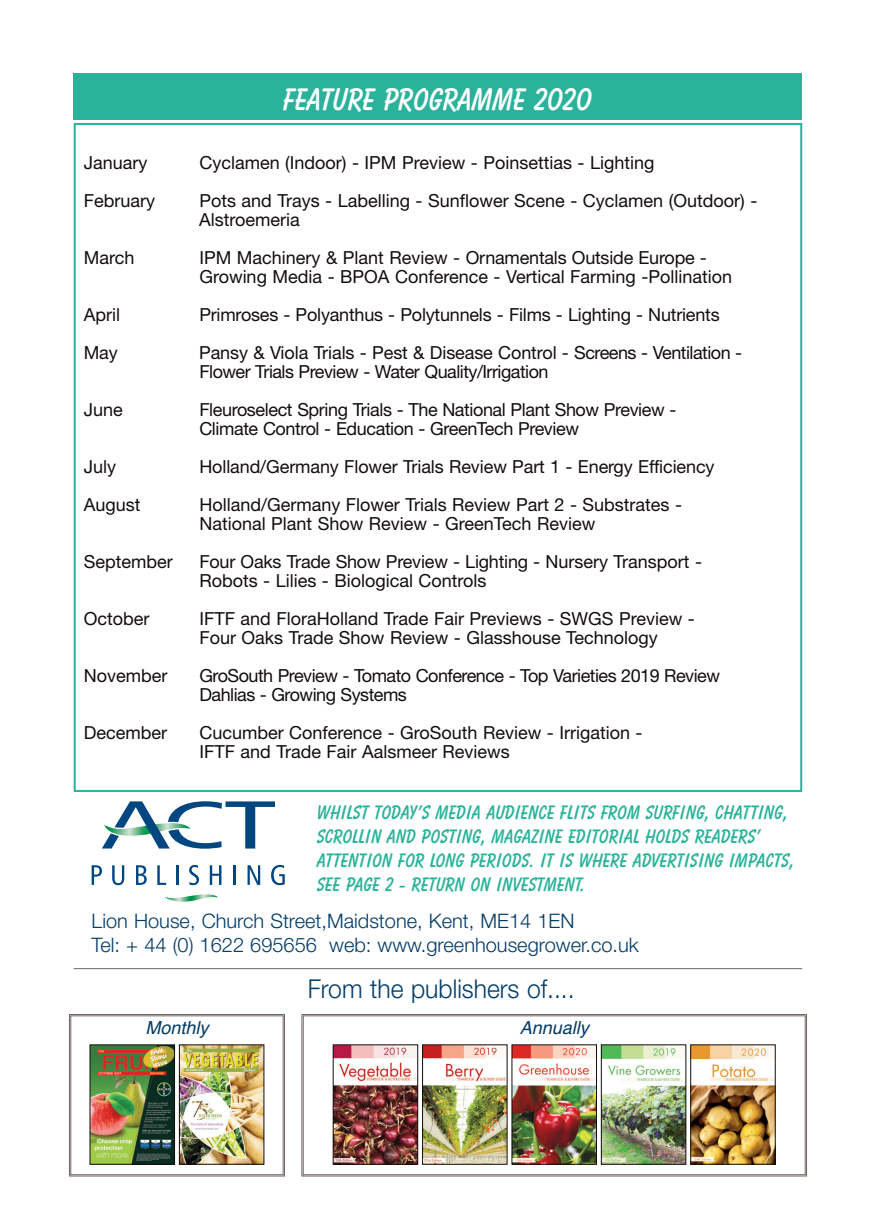
<style>
.page{position:relative;width:876px;height:1225px;background:#fff}
.page>*{position:absolute;margin:0;border:0;box-sizing:border-box;transform-origin:0 0}
.t1{font:700 32px "Balloon BT";color:#fff}
.t2{font:300 26px "Helvetica Neue";color:#023c68;scale:.95 1}
.t3{font:700 20px/24px "Balloon BT";color:#2bb29a}
.t4{font:300 20px/24px "Helvetica Neue";color:#023c68}
.t5{font:18px/19px "Helvetica Neue";color:#130d0d}
.t6{font:18px/19px "Helvetica Neue";letter-spacing:-.03em;color:#130d0d}
.t7{font:18px/19px "Helvetica Neue";letter-spacing:-.02em;color:#130d0d}
.t8{font:italic 18px "Helvetica";color:#023c68}
</style>
<div class="page">
<div style="left:69px;top:1014px;width:216px;height:162px;border:1px solid #6f6665"></div>
<div style="left:301px;top:1014px;width:506px;height:162px;border:1px solid #6f6665"></div>
<div style="left:303px;top:1015px;width:502px;height:159px;border:1px solid #6f6665"></div>
<div style="left:74px;top:74px;width:728px;height:46px;background:#2bb29a"></div>
<svg style="left:165px;top:894px;width:53px;height:8px"></svg>
<svg style="left:92px;top:865px;width:10px;height:20px"></svg>
<svg style="left:112px;top:865px;width:12px;height:20px"></svg>
<svg style="left:136px;top:865px;width:11px;height:20px"></svg>
<svg style="left:157px;top:865px;width:9px;height:20px"></svg>
<hr style="left:176px;top:865px;width:2px;height:20px;background:#004680">
<svg style="left:189px;top:865px;width:10px;height:20px"></svg>
<svg style="left:210px;top:865px;width:11px;height:20px"></svg>
<hr style="left:233px;top:865px;width:3px;height:20px;background:#004680">
<svg style="left:248px;top:865px;width:12px;height:20px"></svg>
<svg style="left:271px;top:865px;width:14px;height:20px"></svg>
<svg style="left:102px;top:801px;width:173px;height:47px"></svg>
<img style="left:424px;top:1046px;width:81px;height:116px">
<div style="left:422px;top:1044px;width:85px;height:120px;border:1px solid #130d0d"></div>
<img style="left:603px;top:1046px;width:81px;height:116px">
<div style="left:601px;top:1044px;width:85px;height:120px;border:1px solid #130d0d"></div>
<img style="left:514px;top:1046px;width:81px;height:116px">
<div style="left:512px;top:1044px;width:85px;height:120px;border:1px solid #130d0d"></div>
<hr style="left:74px;top:968px;width:728px;height:1px;background:#6f6665">
<img style="left:335px;top:1046px;width:81px;height:116px">
<div style="left:333px;top:1044px;width:85px;height:120px;border:1px solid #130d0d"></div>
<img style="left:181px;top:1046px;width:81px;height:116px">
<div style="left:179px;top:1044px;width:85px;height:120px;border:1px solid #130d0d"></div>
<img style="left:92px;top:1046px;width:81px;height:116px">
<div style="left:90px;top:1044px;width:85px;height:120px;border:1px solid #130d0d"></div>
<img style="left:692px;top:1046px;width:81px;height:116px">
<div style="left:690px;top:1044px;width:85px;height:120px;border:1px solid #130d0d"></div>
<h1 class="t1" style="left:283px;top:80px;width:311px">FEATURE PROGRAMME 2020</h1>
<p class="t5" style="left:84px;top:155px;width:65px">January</p>
<p class="t5" style="left:199px;top:155px;width:457px">Cyclamen (Indoor) - IPM Preview - Poinsettias - Lighting</p>
<p class="t5" style="left:84px;top:193px;width:73px">February</p>
<p class="t5" style="left:199px;top:193px;width:560px">Pots and Trays - Labelling - Sunflower Scene - Cyclamen (Outdoor) -<br>Alstroemeria</p>
<p class="t5" style="left:84px;top:250px;width:52px">March</p>
<p class="t5" style="left:199px;top:250px;width:534px">IPM Machinery &amp; Plant Review - Ornamentals Outside Europe -<br>Growing Media - BPOA Conference - Vertical Farming -Pollination</p>
<p class="t5" style="left:84px;top:307px;width:38px">April</p>
<p class="t5" style="left:199px;top:307px;width:522px">Primroses - Polyanthus - Polytunnels - Films - Lighting - Nutrients</p>
<p class="t5" style="left:84px;top:345px;width:36px">May</p>
<p class="t6" style="left:199px;top:345px;width:545px">Pansy &amp; Viola Trials - Pest &amp; Disease Control - Screens - Ventilation -<br>Flower Trials Preview - Water Quality/Irrigation</p>
<p class="t5" style="left:84px;top:402px;width:41px">June</p>
<p class="t7" style="left:199px;top:402px;width:479px">Fleuroselect Spring Trials - The National Plant Show Preview -<br>Climate Control - Education - GreenTech Preview</p>
<p class="t5" style="left:84px;top:459px;width:34px">July</p>
<p class="t5" style="left:199px;top:459px;width:517px">Holland/Germany Flower Trials Review Part 1 - Energy Efficiency</p>
<p class="t5" style="left:84px;top:497px;width:58px">August</p>
<p class="t5" style="left:199px;top:497px;width:484px">Holland/Germany Flower Trials Review Part 2 - Substrates -<br>National Plant Show Review - GreenTech Review</p>
<p class="t5" style="left:84px;top:554px;width:91px">September</p>
<p class="t5" style="left:199px;top:554px;width:504px">Four Oaks Trade Show Preview - Lighting - Nursery Transport -<br>Robots - Lilies - Biological Controls</p>
<p class="t5" style="left:84px;top:611px;width:67px">October</p>
<p class="t5" style="left:199px;top:611px;width:497px">IFTF and FloraHolland Trade Fair Previews - SWGS Preview -<br>Four Oaks Trade Show Review - Glasshouse Technology</p>
<p class="t5" style="left:84px;top:668px;width:85px">November</p>
<p class="t6" style="left:199px;top:668px;width:522px">GroSouth Preview - Tomato Conference - Top Varieties 2019 Review<br>Dahlias - Growing Systems</p>
<p class="t5" style="left:84px;top:725px;width:85px">December</p>
<p class="t5" style="left:199px;top:725px;width:445px">Cucumber Conference - GroSouth Review - Irrigation -<br>IFTF and Trade Fair Aalsmeer Reviews</p>
<p class="t3" style="left:317px;top:800px;width:479px">WHILST TODAY’S MEDIA AUDIENCE FLITS FROM SURFING, CHATTING, SCROLLIN AND POSTING, MAGAZINE EDITORIAL HOLDS READERS’ ATTENTION FOR LONG PERIODS. IT IS WHERE ADVERTISING IMPACTS, SEE PAGE 2 - RETURN ON INVESTMENT.</p>
<p class="t4" style="left:92px;top:911px;width:549px">Lion House, Church Street,Maidstone, Kent, ME14 1EN<br>Tel: + 44 (0) 1622 695656 web: www.greenhousegrower.co.uk</p>
<h2 class="t2" style="left:308px;top:979px;width:282px">From the publishers of....</h2>
<p class="t8" style="left:145px;top:1017px;width:65px">Monthly</p>
<p class="t8" style="left:520px;top:1017px;width:71px">Annually</p>
</div>
